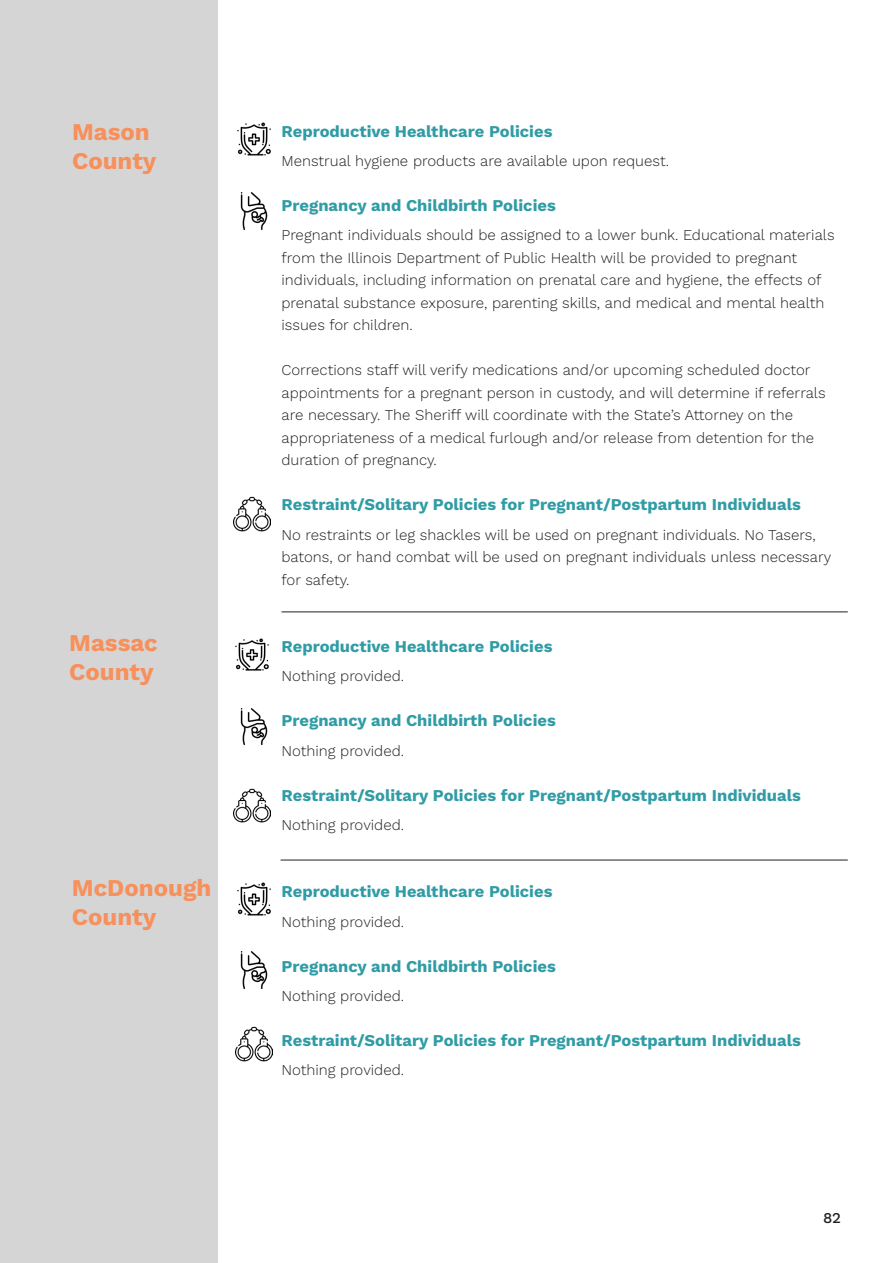
<style>
.page{position:relative;width:893px;height:1263px;background:#fff}
.page>*{position:absolute;margin:0;border:0;box-sizing:border-box;transform-origin:0 0}
.header_2{font:700 24px/28.8px "Work Sans";color:#f7905b}
.t1{font:700 16.5px "Work Sans";color:#309ca5}
.t2{font:300 15px/22.5px "Work Sans";color:#231f20}
.t3{font:500 15px "Work Sans";color:#231f20}
</style>
<div class="page">
<div style="left:0;top:0;width:217px;height:1263px;background:#d6d5d6"></div>
<img style="left:234px;top:496px;width:37px;height:36px">
<img style="left:237px;top:122px;width:34px;height:34px">
<img style="left:240px;top:193px;width:28px;height:37px">
<img style="left:234px;top:788px;width:37px;height:35px">
<img style="left:235px;top:1026px;width:37px;height:36px">
<img style="left:235px;top:638px;width:34px;height:33px">
<img style="left:237px;top:882px;width:34px;height:34px">
<img style="left:240px;top:708px;width:28px;height:37px">
<img style="left:240px;top:951px;width:28px;height:37px">
<hr style="left:282px;top:612px;width:566px;height:1px;background:#231f20">
<hr style="left:281px;top:860px;width:567px;height:1px;background:#231f20">
<p class="header_2" style="left:72px;top:116px;width:86px">Mason<br>County</p>
<p class="t1" style="left:282px;top:119px;width:272px">Reproductive Healthcare Policies</p>
<p class="t2" style="left:282px;top:149px;width:389px">Menstrual hygiene products are available upon request.</p>
<p class="t1" style="left:282px;top:193px;width:276px">Pregnancy and Childbirth Policies</p>
<p class="t2" style="left:282px;top:224px;width:554px">Pregnant individuals should be assigned to a lower bunk. Educational materials from the Illinois Department of Public Health will be provided to pregnant individuals, including information on prenatal care and hygiene, the effects of prenatal substance exposure, parenting skills, and medical and mental health issues for children.</p>
<p class="t2" style="left:282px;top:359px;width:546px">Corrections staff will verify medications and/or upcoming scheduled doctor appointments for a pregnant person in custody, and will determine if referrals are necessary. The Sheriff will coordinate with the State’s Attorney on the appropriateness of a medical furlough and/or release from detention for the duration of pregnancy.</p>
<p class="t1" style="left:282px;top:492px;width:521px">Restraint/Solitary Policies for Pregnant/Postpartum Individuals</p>
<p class="t2" style="left:282px;top:523px;width:551px">No restraints or leg shackles will be used on pregnant individuals. No Tasers, batons, or hand combat will be used on pregnant individuals unless necessary for safety.</p>
<p class="header_2" style="left:69px;top:627px;width:90px">Massac<br>County</p>
<p class="header_2" style="left:72px;top:872px;width:141px">McDonough<br>County</p>
<p class="t1" style="left:282px;top:634px;width:272px">Reproductive Healthcare Policies</p>
<p class="t2" style="left:282px;top:665px;width:124px">Nothing provided.</p>
<p class="t1" style="left:282px;top:708px;width:276px">Pregnancy and Childbirth Policies</p>
<p class="t2" style="left:282px;top:739px;width:124px">Nothing provided.</p>
<p class="t1" style="left:282px;top:782px;width:521px">Restraint/Solitary Policies for Pregnant/Postpartum Individuals</p>
<p class="t2" style="left:282px;top:813px;width:124px">Nothing provided.</p>
<p class="t1" style="left:282px;top:879px;width:272px">Reproductive Healthcare Policies</p>
<p class="t2" style="left:282px;top:910px;width:124px">Nothing provided.</p>
<p class="t1" style="left:282px;top:953px;width:276px">Pregnancy and Childbirth Policies</p>
<p class="t2" style="left:282px;top:984px;width:124px">Nothing provided.</p>
<p class="t1" style="left:282px;top:1028px;width:521px">Restraint/Solitary Policies for Pregnant/Postpartum Individuals</p>
<p class="t2" style="left:282px;top:1058px;width:124px">Nothing provided.</p>
<p class="t3" style="left:823px;top:1206px;width:20px">82</p>
</div>
